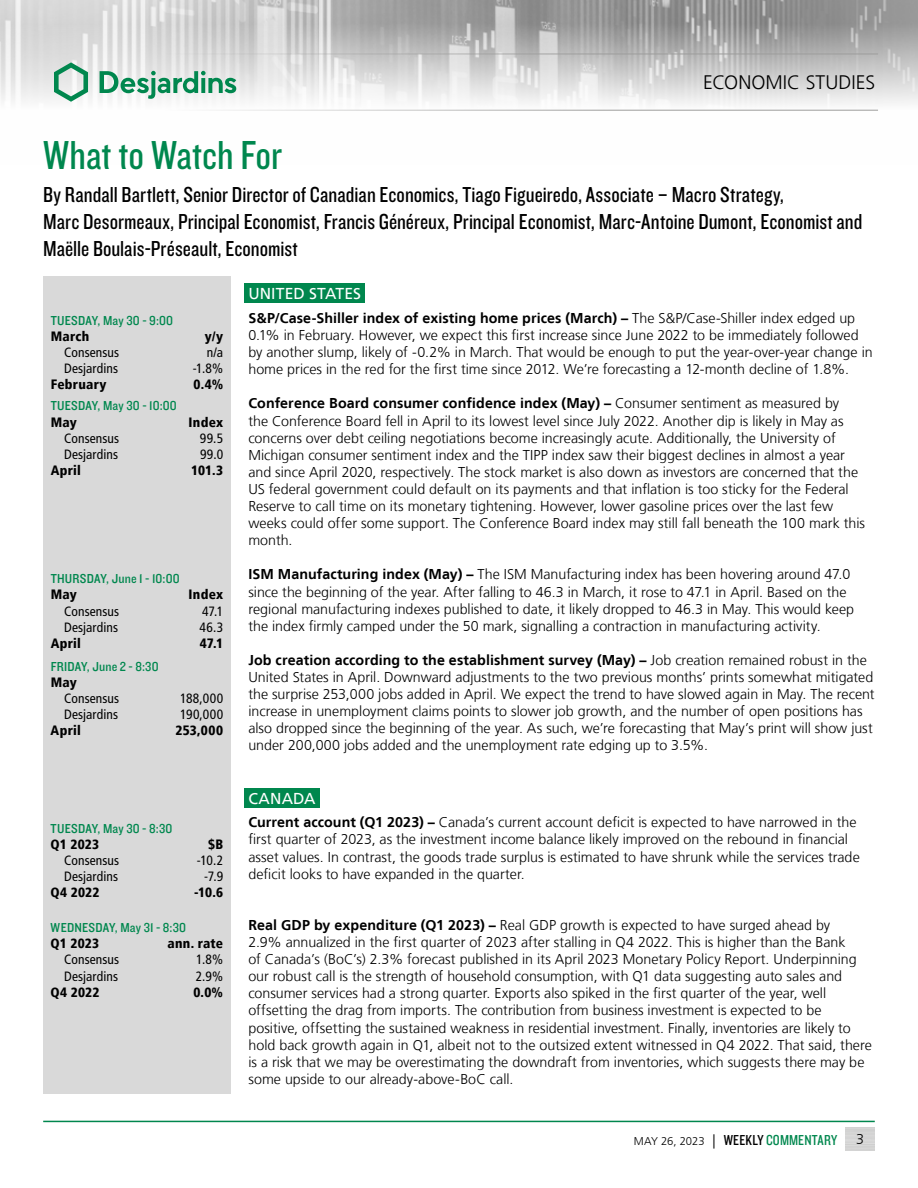
<style>
.page{position:relative;width:918px;height:1188px;background:#fff}
.page>*{position:absolute;margin:0;border:0;box-sizing:border-box;transform-origin:0 0}
.t1{font:42px "Knockout 29 Junior Ltweight";color:#00874e}
.t2{font:22.5px/27px "Knockout 29 Junior Ltweight";color:#000}
.t3{font:300 19.5px "Frutiger LT";letter-spacing:.005em;color:#000}
.t4{font:15.75px "Frutiger LT";letter-spacing:.005em;color:#fff}
.t5{font:300 14.25px/17.1px "Frutiger LT";color:#000}
.t6{font:condensed 13.5px "Frutiger LT";letter-spacing:.01em;color:#000}
.t7{font:900 condensed 13.5px "Frutiger LT";letter-spacing:.02em;color:#000}
.t8{font:13.5px "Knockout 30 Junior Welterwt";letter-spacing:.015em;color:#00874e}
.t9{font:300 11.25px "Frutiger LT";letter-spacing:-.005em;color:#000}
.s1{font-weight:700}
.s2{font-size:14.25px}
.s3{font-family:"Knockout 29 Junior Ltweight";font-weight:400;font-size:15px}
.s4{font-family:"Knockout 29 Junior Ltweight";font-weight:400;font-size:15px;color:#00874e}
</style>
<div class="page">
<img style="left:0;top:0;width:918px;height:110px">
<hr style="left:0;top:54px;width:878px;height:1px;background:#9d9d9c">
<hr style="left:0;top:110px;width:878px;height:1px;background:#9d9d9c">
<svg style="left:54px;top:62px;width:34px;height:40px"></svg>
<svg style="left:100px;top:71px;width:136px;height:28px"></svg>
<hr style="left:43px;top:1121px;width:832px;height:1px;background:#00874e">
<div style="left:43px;top:276px;width:188px;height:818px;background:#d9d9d9"></div>
<div style="left:244px;top:283px;width:121px;height:20px;background:#00874e"></div>
<div style="left:244px;top:788px;width:76px;height:20px;background:#00874e"></div>
<h3 class="t3" style="left:703px;top:72px;width:174px">ECONOMIC STUDIES</h3>
<h1 class="t1" style="left:43px;top:128px;width:240px">What to Watch For</h1>
<p class="t2" style="left:43px;top:180px;width:821px">By Randall Bartlett, Senior Director of Canadian Economics, Tiago Figueiredo, Associate – Macro Strategy,<br>Marc Desormeaux, Principal Economist, Francis Généreux, Principal Economist, Marc-Antoine Dumont, Economist and<br>Maëlle Boulais-Préseault, Economist</p>
<p class="t4" style="left:248px;top:284px;width:114px">UNITED STATES</p>
<p class="t5" style="left:248px;top:310px;width:626px"><span class="s1">S&amp;P/Case-Shiller index of existing home prices (March) –</span> The S&amp;P/Case-Shiller index edged up 0.1% in February. However, we expect this first increase since June 2022 to be immediately followed by another slump, likely of -0.2% in March. That would be enough to put the year-over-year change in home prices in the red for the first time since 2012. We’re forecasting a 12-month decline of 1.8%.</p>
<p class="t5" style="left:248px;top:395px;width:618px"><span class="s1">Conference Board consumer confidence index (May) –</span> Consumer sentiment as measured by<br>the Conference Board fell in April to its lowest level since July 2022. Another dip is likely in May as concerns over debt ceiling negotiations become increasingly acute. Additionally, the University of Michigan consumer sentiment index and the TIPP index saw their biggest declines in almost a year and since April 2020, respectively. The stock market is also down as investors are concerned that the US federal government could default on its payments and that inflation is too sticky for the Federal Reserve to call time on its monetary tightening. However, lower gasoline prices over the last few weeks could offer some support. The Conference Board index may still fall beneath the 100 mark this month.</p>
<p class="t5" style="left:248px;top:566px;width:607px"><span class="s1">ISM Manufacturing index (May) –</span> The ISM Manufacturing index has been hovering around 47.0 since the beginning of the year. After falling to 46.3 in March, it rose to 47.1 in April. Based on the regional manufacturing indexes published to date, it likely dropped to 46.3 in May. This would keep the index firmly camped under the 50 mark, signalling a contraction in manufacturing activity.</p>
<p class="t5" style="left:248px;top:652px;width:628px"><span class="s1">Job creation according to the establishment survey (May) –</span> Job creation remained robust in the United States in April. Downward adjustments to the two previous months’ prints somewhat mitigated the surprise 253,000 jobs added in April. We expect the trend to have slowed again in May. The recent increase in unemployment claims points to slower job growth, and the number of open positions has also dropped since the beginning of the year. As such, we’re forecasting that May’s print will show just under 200,000 jobs added and the unemployment rate edging up to 3.5%.</p>
<p class="t4" style="left:248px;top:789px;width:69px">CANADA</p>
<p class="t5" style="left:248px;top:814px;width:613px"><span class="s1">Current account (Q1 2023) –</span> Canada’s current account deficit is expected to have narrowed in the first quarter of 2023, as the investment income balance likely improved on the rebound in financial asset values. In contrast, the goods trade surplus is estimated to have shrunk while the services trade deficit looks to have expanded in the quarter.</p>
<p class="t5" style="left:248px;top:917px;width:625px"><span class="s1">Real GDP by expenditure (Q1 2023) –</span> Real GDP growth is expected to have surged ahead by<br>2.9% annualized in the first quarter of 2023 after stalling in Q4 2022. This is higher than the Bank<br>of Canada’s (BoC’s) 2.3% forecast published in its April 2023 Monetary Policy Report. Underpinning our robust call is the strength of household consumption, with Q1 data suggesting auto sales and consumer services had a strong quarter. Exports also spiked in the first quarter of the year, well offsetting the drag from imports. The contribution from business investment is expected to be positive, offsetting the sustained weakness in residential investment. Finally, inventories are likely to hold back growth again in Q1, albeit not to the outsized extent witnessed in Q4 2022. That said, there is a risk that we may be overestimating the downdraft from inventories, which suggests there may be some upside to our already-above-BoC call.</p>
<p class="t8" style="left:51px;top:311px;width:124px">TUESDAY, May 30 - 9:00</p>
<p class="t7" style="left:51px;top:328px;width:40px">March</p>
<p class="t7" style="left:205px;top:328px;width:20px">y/y</p>
<p class="t6" style="left:64px;top:345px;width:57px">Consensus</p>
<p class="t6" style="left:207px;top:345px;width:18px">n/a</p>
<p class="t6" style="left:64px;top:361px;width:55px">Desjardins</p>
<p class="t6" style="left:193px;top:361px;width:32px">-1.8%</p>
<p class="t7" style="left:51px;top:377px;width:57px">February</p>
<p class="t7" style="left:194px;top:377px;width:31px">0.4%</p>
<p class="t8" style="left:51px;top:397px;width:128px">TUESDAY, May 30 - 10:00</p>
<p class="t7" style="left:51px;top:414px;width:28px">May</p>
<p class="t7" style="left:189px;top:414px;width:36px">Index</p>
<p class="t6" style="left:64px;top:430px;width:57px">Consensus</p>
<p class="t6" style="left:200px;top:430px;width:25px">99.5</p>
<p class="t6" style="left:64px;top:446px;width:55px">Desjardins</p>
<p class="t6" style="left:200px;top:446px;width:25px">99.0</p>
<p class="t7" style="left:51px;top:462px;width:32px">April</p>
<p class="t7" style="left:191px;top:462px;width:33px">101.3</p>
<p class="t8" style="left:51px;top:570px;width:131px">THURSDAY, June 1 - 10:00</p>
<p class="t7" style="left:51px;top:587px;width:28px">May</p>
<p class="t7" style="left:189px;top:587px;width:36px">Index</p>
<p class="t6" style="left:64px;top:603px;width:57px">Consensus</p>
<p class="t6" style="left:202px;top:603px;width:22px">47.1</p>
<p class="t6" style="left:64px;top:619px;width:55px">Desjardins</p>
<p class="t6" style="left:200px;top:619px;width:25px">46.3</p>
<p class="t7" style="left:51px;top:635px;width:32px">April</p>
<p class="t7" style="left:200px;top:635px;width:25px">47.1</p>
<p class="t8" style="left:51px;top:657px;width:110px">FRIDAY, June 2 - 8:30</p>
<p class="t7" style="left:51px;top:674px;width:28px">May</p>
<p class="t6" style="left:64px;top:691px;width:57px">Consensus</p>
<p class="t6" style="left:180px;top:691px;width:45px">188,000</p>
<p class="t6" style="left:64px;top:707px;width:55px">Desjardins</p>
<p class="t6" style="left:180px;top:707px;width:44px">190,000</p>
<p class="t7" style="left:51px;top:723px;width:32px">April</p>
<p class="t7" style="left:176px;top:723px;width:49px">253,000</p>
<p class="t8" style="left:51px;top:819px;width:123px">TUESDAY, May 30 - 8:30</p>
<p class="t7" style="left:51px;top:836px;width:50px">Q1 2023</p>
<p class="t7" style="left:208px;top:836px;width:17px">$B</p>
<p class="t6" style="left:64px;top:853px;width:57px">Consensus</p>
<p class="t6" style="left:197px;top:853px;width:28px">-10.2</p>
<p class="t6" style="left:64px;top:869px;width:55px">Desjardins</p>
<p class="t6" style="left:204px;top:869px;width:20px">-7.9</p>
<p class="t7" style="left:51px;top:885px;width:50px">Q4 2022</p>
<p class="t7" style="left:194px;top:885px;width:30px">-10.6</p>
<p class="t8" style="left:51px;top:918px;width:137px">WEDNESDAY, May 31 - 8:30</p>
<p class="t7" style="left:51px;top:935px;width:50px">Q1 2023</p>
<p class="t7" style="left:168px;top:935px;width:57px">ann. rate</p>
<p class="t6" style="left:64px;top:952px;width:57px">Consensus</p>
<p class="t6" style="left:196px;top:952px;width:29px">1.8%</p>
<p class="t6" style="left:64px;top:968px;width:55px">Desjardins</p>
<p class="t6" style="left:196px;top:968px;width:29px">2.9%</p>
<p class="t7" style="left:51px;top:984px;width:50px">Q4 2022</p>
<p class="t7" style="left:193px;top:984px;width:31px">0.0%</p>
<p class="t9" style="left:634px;top:1135px;width:205px">MAY 26, 2023 <span class="s2">|</span> <span class="s3">WEEKLY</span> <span class="s4">COMMENTARY</span></p>
<p class="t5" style="left:856px;top:1131px;width:9px">3</p>
</div>
